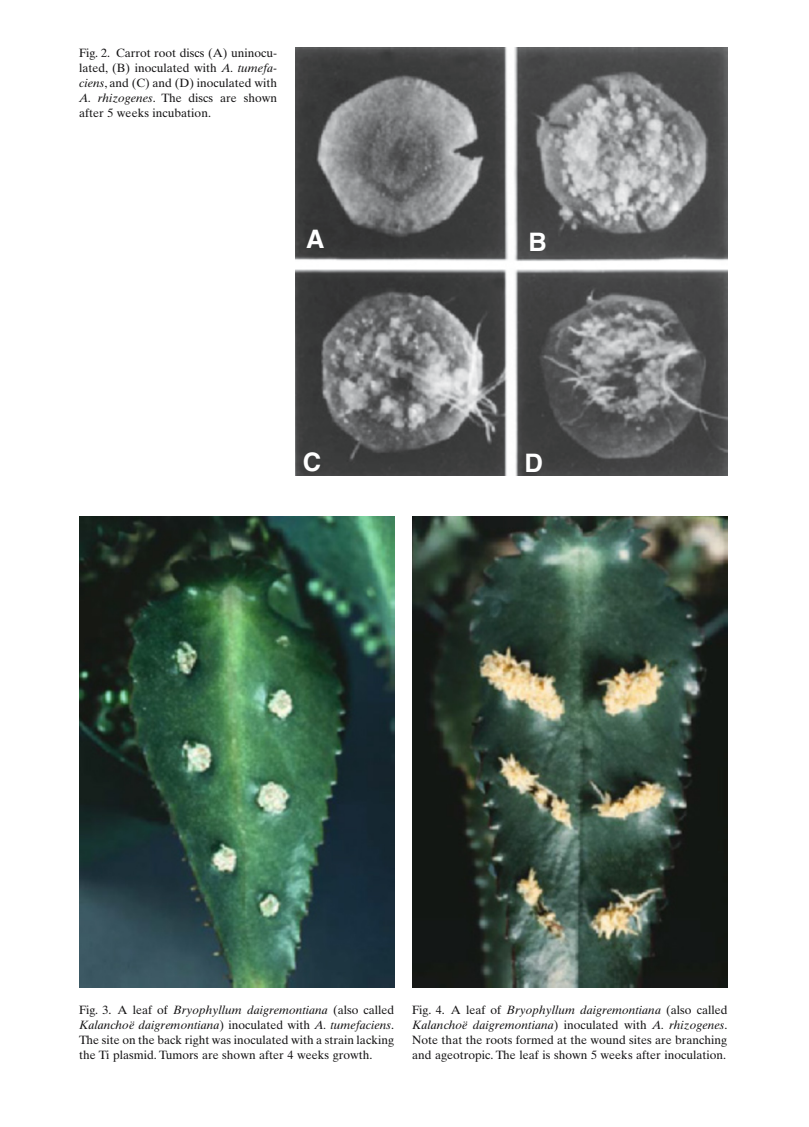
<style>
.page{position:relative;width:809px;height:1127px;background:#fff}
.page>*{position:absolute;margin:0;border:0;box-sizing:border-box;transform-origin:0 0}
.t1{font:700 25.5px "Helvetica";color:#fff}
.t2{font:12.75px "Times Ten";color:#141314}
.t3{font:12px/15px "Times Ten";color:#141314;text-align:justify}
.s1{font-size:12.75px}
.s2{font-style:italic}
</style>
<div class="page">
<img style="left:295px;top:47px;width:432px;height:429px">
<img style="left:412px;top:516px;width:315px;height:471px">
<img style="left:79px;top:516px;width:315px;height:471px">
<p class="t3" style="left:79px;top:47px;width:199px;text-indent:76px"><span class="s1">.1.4</span> iscs (A) uninocu&shy;lated, (B) inoculated with <span class="s2">A. tumefa&shy;ciens</span>, and (C) and (D) inoculated with <span class="s2">A. rhizogenes</span>. The discs are shown after 5 weeks incubation.</p>
<p class="t2" style="left:79px;top:46px;width:78px">CHAPTER 3</p>
<p class="t3" style="left:79px;top:47px;width:109px">Fig. 2. Carrot root d</p>
<h1 class="t1" style="left:306px;top:229px;width:20px">A</h1>
<h1 class="t1" style="left:528px;top:233px;width:20px">B</h1>
<h1 class="t1" style="left:303px;top:452px;width:20px">C</h1>
<h1 class="t1" style="left:524px;top:454px;width:20px">D</h1>
<p class="t3" style="left:79px;top:1003px;width:316px">Fig. 3. A leaf of <span class="s2">Bryophyllum daigremontiana</span> (also called <span class="s2">Kalanchoë daigremontiana</span>) inoculated with <span class="s2">A. tumefaciens</span>.<br>The site on the back right was inoculated with a strain lacking the Ti plasmid. Tumors are shown after 4 weeks growth.</p>
<p class="t3" style="left:412px;top:1003px;width:316px">Fig. 4. A leaf of <span class="s2">Bryophyllum daigremontiana</span> (also called <span class="s2">Kalanchoë daigremontiana</span>) inoculated with <span class="s2">A. rhizogenes</span>.<br>Note that the roots formed at the wound sites are branching and ageotropic. The leaf is shown 5 weeks after inoculation.</p>
</div>
